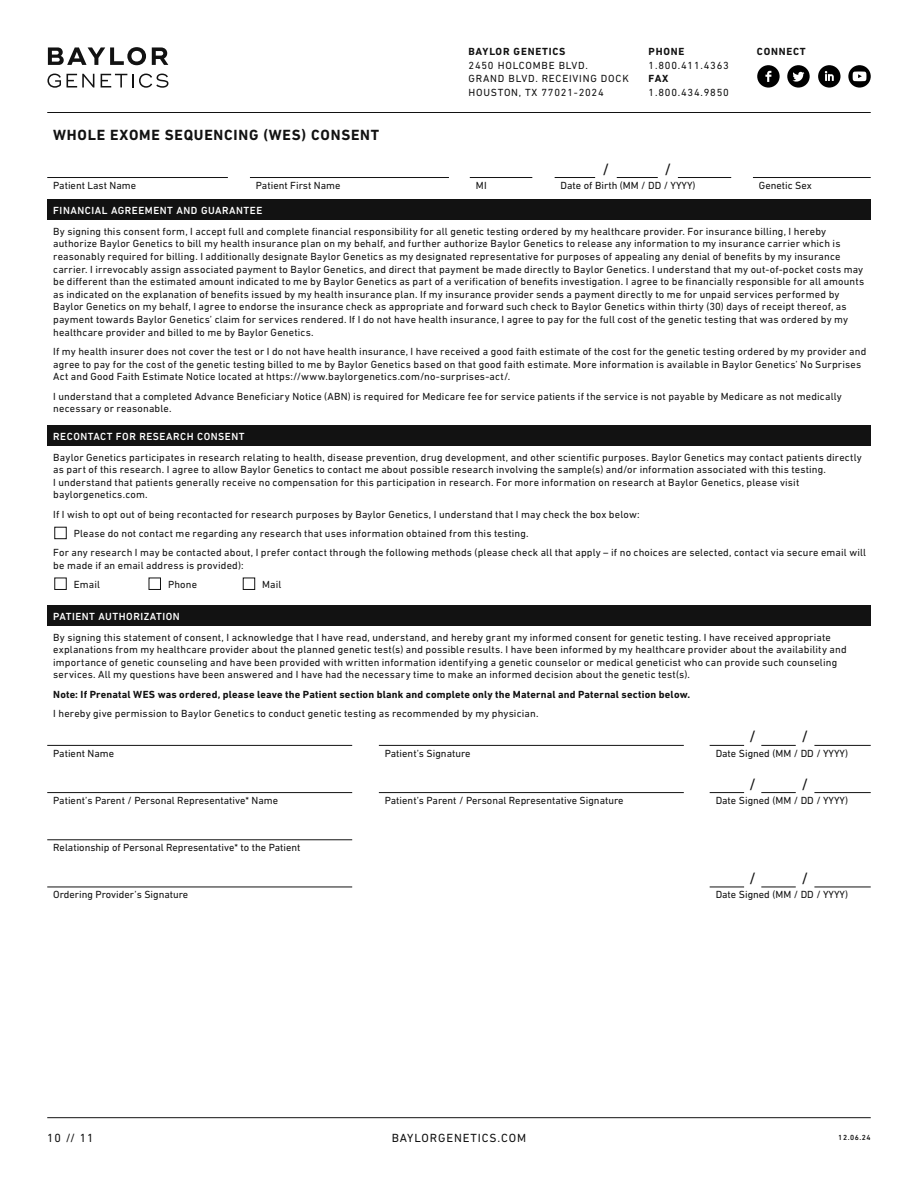
<style>
.page{position:relative;width:918px;height:1188px;background:#fff}
.page>*{position:absolute;margin:0;border:0;box-sizing:border-box;transform-origin:0 0}
.t1{font:16.5px "DIN Next LT Pro";color:#121212}
.t2{font:700 15px "DIN Next LT Pro";letter-spacing:.05em;color:#121212}
.t3{font:12px "DIN Next LT Pro";letter-spacing:.075em;color:#121212}
.t4{font:10.5px/12.6px "DIN Next LT Pro";letter-spacing:.015em;color:#121212}
.t5{font:700 10.5px "DIN Next LT Pro";letter-spacing:.015em;color:#121212}
.t6{font:10.5px/13.5px "DIN Next LT Pro";letter-spacing:.075em;color:#121212}
.t7{font:500 10.5px "DIN Next LT Pro";letter-spacing:.05em;color:#fff}
.t8{font:700 10.5px "DIN Next LT Pro";letter-spacing:.075em;color:#121212}
.t9{font:500 7.5px "DIN Next LT Pro";color:#121212}
</style>
<div class="page">
<div style="left:757px;top:65px;width:23px;height:23px;background:#000;border-radius:50%"></div>
<svg style="left:765px;top:71px;width:6px;height:11px"></svg>
<div style="left:787px;top:65px;width:23px;height:23px;background:#000;border-radius:50%"></div>
<svg style="left:792px;top:72px;width:12px;height:10px"></svg>
<div style="left:818px;top:65px;width:23px;height:23px;background:#000;border-radius:50%"></div>
<svg style="left:825px;top:71px;width:9px;height:10px"></svg>
<svg style="left:848px;top:65px;width:23px;height:23px"></svg>
<svg style="left:853px;top:72px;width:13px;height:9px"></svg>
<svg style="left:48px;top:47px;width:98px;height:18px"></svg>
<svg style="left:152px;top:47px;width:16px;height:18px"></svg>
<svg style="left:47px;top:74px;width:14px;height:14px"></svg>
<svg style="left:67px;top:74px;width:27px;height:13px"></svg>
<svg style="left:101px;top:74px;width:67px;height:14px"></svg>
<hr style="left:47px;top:112px;width:824px;height:1px;background:#121212">
<hr style="left:47px;top:1117px;width:824px;height:1px;background:#121212">
<hr style="left:555px;top:177px;width:40px;height:1px;background:#121212">
<hr style="left:617px;top:177px;width:41px;height:1px;background:#121212">
<hr style="left:678px;top:177px;width:53px;height:1px;background:#121212">
<hr style="left:753px;top:177px;width:118px;height:1px;background:#121212">
<hr style="left:47px;top:177px;width:181px;height:1px;background:#121212">
<hr style="left:250px;top:177px;width:199px;height:1px;background:#121212">
<hr style="left:470px;top:177px;width:62px;height:1px;background:#121212">
<div style="left:47px;top:606px;width:824px;height:20px;background:#121212"></div>
<hr style="left:710px;top:745px;width:34px;height:1px;background:#121212">
<hr style="left:761px;top:745px;width:35px;height:1px;background:#121212">
<hr style="left:814px;top:745px;width:57px;height:1px;background:#121212">
<hr style="left:47px;top:745px;width:305px;height:1px;background:#121212">
<hr style="left:379px;top:745px;width:305px;height:1px;background:#121212">
<hr style="left:710px;top:792px;width:34px;height:1px;background:#121212">
<hr style="left:761px;top:792px;width:35px;height:1px;background:#121212">
<hr style="left:814px;top:792px;width:57px;height:1px;background:#121212">
<hr style="left:47px;top:792px;width:305px;height:1px;background:#121212">
<hr style="left:379px;top:792px;width:305px;height:1px;background:#121212">
<hr style="left:710px;top:887px;width:34px;height:1px;background:#121212">
<hr style="left:761px;top:887px;width:35px;height:1px;background:#121212">
<hr style="left:814px;top:887px;width:57px;height:1px;background:#121212">
<hr style="left:47px;top:887px;width:305px;height:1px;background:#121212">
<hr style="left:47px;top:839px;width:305px;height:1px;background:#121212">
<div style="left:47px;top:200px;width:824px;height:20px;background:#121212"></div>
<div style="left:47px;top:426px;width:824px;height:20px;background:#121212"></div>
<div style="left:54px;top:527px;width:13px;height:12px;border:1px solid #121212"></div>
<div style="left:54px;top:578px;width:13px;height:12px;border:1px solid #121212"></div>
<div style="left:149px;top:578px;width:12px;height:12px;border:1px solid #121212"></div>
<div style="left:243px;top:578px;width:12px;height:12px;border:1px solid #121212"></div>
<h2 class="t2" style="left:53px;top:126px;width:327px">WHOLE EXOME SEQUENCING (WES) CONSENT</h2>
<p class="t8" style="left:469px;top:45px;width:98px">BAYLOR GENETICS</p>
<p class="t6" style="left:469px;top:58px;width:162px">2450 HOLCOMBE BLVD.<br>GRAND BLVD. RECEIVING DOCK<br>HOUSTON, TX 77021-2024</p>
<p class="t5" style="left:649px;top:45px;width:37px">PHONE</p>
<p class="t6" style="left:649px;top:58px;width:82px">1.800.411.4363</p>
<p class="t5" style="left:649px;top:72px;width:21px">FAX</p>
<p class="t6" style="left:649px;top:85px;width:82px">1.800.434.9850</p>
<h1 class="t1" style="left:603px;top:159px;width:8px">/</h1>
<h1 class="t1" style="left:664px;top:159px;width:8px">/</h1>
<p class="t8" style="left:757px;top:45px;width:50px">CONNECT</p>
<p class="t4" style="left:53px;top:179px;width:84px">Patient Last Name</p>
<p class="t4" style="left:256px;top:179px;width:86px">Patient First Name</p>
<p class="t4" style="left:476px;top:179px;width:13px">MI</p>
<p class="t4" style="left:561px;top:179px;width:136px">Date of Birth (MM / DD / YYYY)</p>
<p class="t4" style="left:759px;top:179px;width:54px">Genetic Sex</p>
<p class="t7" style="left:53px;top:204px;width:211px">FINANCIAL AGREEMENT AND GUARANTEE</p>
<p class="t4" style="left:53px;top:225px;width:813px">By signing this consent form, I accept full and complete financial responsibility for all genetic testing ordered by my healthcare provider. For insurance billing, I hereby authorize Baylor Genetics to bill my health insurance plan on my behalf, and further authorize Baylor Genetics to release any information to my insurance carrier which is reasonably required for billing. I additionally designate Baylor Genetics as my designated representative for purposes of appealing any denial of benefits by my insurance carrier. I irrevocably assign associated payment to Baylor Genetics, and direct that payment be made directly to Baylor Genetics. I understand that my out-of-pocket costs may be different than the estimated amount indicated to me by Baylor Genetics as part of a verification of benefits investigation. I agree to be financially responsible for all amounts as indicated on the explanation of benefits issued by my health insurance plan. If my insurance provider sends a payment directly to me for unpaid services performed by Baylor Genetics on my behalf, I agree to endorse the insurance check as appropriate and forward such check to Baylor Genetics within thirty (30) days of receipt thereof, as payment towards Baylor Genetics’ claim for services rendered. If I do not have health insurance, I agree to pay for the full cost of the genetic testing that was ordered by my healthcare provider and billed to me by Baylor Genetics.</p>
<p class="t4" style="left:53px;top:345px;width:815px">If my health insurer does not cover the test or I do not have health insurance, I have received a good faith estimate of the cost for the genetic testing ordered by my provider and agree to pay for the cost of the genetic testing billed to me by Baylor Genetics based on that good faith estimate. More information is available in Baylor Genetics’ No Surprises<br>Act and Good Faith Estimate Notice located at https://www.baylorgenetics.com/no-surprises-act/.</p>
<p class="t4" style="left:53px;top:390px;width:790px">I understand that a completed Advance Beneficiary Notice (ABN) is required for Medicare fee for service patients if the service is not payable by Medicare as not medically necessary or reasonable.</p>
<p class="t7" style="left:53px;top:430px;width:193px">RECONTACT FOR RESEARCH CONSENT</p>
<p class="t4" style="left:53px;top:451px;width:810px">Baylor Genetics participates in research relating to health, disease prevention, drug development, and other scientific purposes. Baylor Genetics may contact patients directly as part of this research. I agree to allow Baylor Genetics to contact me about possible research involving the sample(s) and/or information associated with this testing.<br>I understand that patients generally receive no compensation for this participation in research. For more information on research at Baylor Genetics, please visit baylorgenetics.com.</p>
<p class="t4" style="left:53px;top:508px;width:588px">If I wish to opt out of being recontacted for research purposes by Baylor Genetics, I understand that I may check the box below:</p>
<p class="t4" style="left:53px;top:546px;width:814px">For any research I may be contacted about, I prefer contact through the following methods (please check all that apply – if no choices are selected, contact via secure email will be made if an email address is provided):</p>
<p class="t4" style="left:74px;top:527px;width:456px">Please do not contact me regarding any research that uses information obtained from this testing.</p>
<p class="t4" style="left:74px;top:578px;width:28px">Email</p>
<p class="t4" style="left:168px;top:578px;width:31px">Phone</p>
<p class="t4" style="left:262px;top:578px;width:21px">Mail</p>
<p class="t7" style="left:53px;top:610px;width:128px">PATIENT AUTHORIZATION</p>
<p class="t4" style="left:53px;top:631px;width:795px">By signing this statement of consent, I acknowledge that I have read, understand, and hereby grant my informed consent for genetic testing. I have received appropriate explanations from my healthcare provider about the planned genetic test(s) and possible results. I have been informed by my healthcare provider about the availability and importance of genetic counseling and have been provided with written information identifying a genetic counselor or medical geneticist who can provide such counseling services. All my questions have been answered and I have had the necessary time to make an informed decision about the genetic test(s).</p>
<p class="t5" style="left:53px;top:688px;width:638px">Note: If Prenatal WES was ordered, please leave the Patient section blank and complete only the Maternal and Paternal section below.</p>
<p class="t4" style="left:53px;top:707px;width:487px">I hereby give permission to Baylor Genetics to conduct genetic testing as recommended by my physician.</p>
<h1 class="t1" style="left:749px;top:727px;width:8px">/</h1>
<h1 class="t1" style="left:802px;top:727px;width:8px">/</h1>
<p class="t4" style="left:53px;top:747px;width:62px">Patient Name</p>
<p class="t4" style="left:385px;top:747px;width:87px">Patient’s Signature</p>
<p class="t4" style="left:716px;top:747px;width:134px">Date Signed (MM / DD / YYYY)</p>
<h1 class="t1" style="left:749px;top:775px;width:8px">/</h1>
<h1 class="t1" style="left:802px;top:775px;width:8px">/</h1>
<p class="t4" style="left:53px;top:794px;width:226px">Patient’s Parent / Personal Representative* Name</p>
<p class="t4" style="left:385px;top:794px;width:240px">Patient’s Parent / Personal Representative Signature</p>
<p class="t4" style="left:716px;top:794px;width:134px">Date Signed (MM / DD / YYYY)</p>
<p class="t4" style="left:53px;top:841px;width:249px">Relationship of Personal Representative* to the Patient</p>
<h1 class="t1" style="left:749px;top:869px;width:8px">/</h1>
<h1 class="t1" style="left:802px;top:869px;width:8px">/</h1>
<p class="t4" style="left:53px;top:888px;width:137px">Ordering Provider’s Signature</p>
<p class="t4" style="left:716px;top:888px;width:134px">Date Signed (MM / DD / YYYY)</p>
<p class="t3" style="left:47px;top:1131px;width:48px">10 // 11</p>
<p class="t9" style="left:838px;top:1133px;width:34px">12.06.24</p>
<p class="t3" style="left:392px;top:1131px;width:136px">BAYLORGENETICS.COM</p>
</div>
